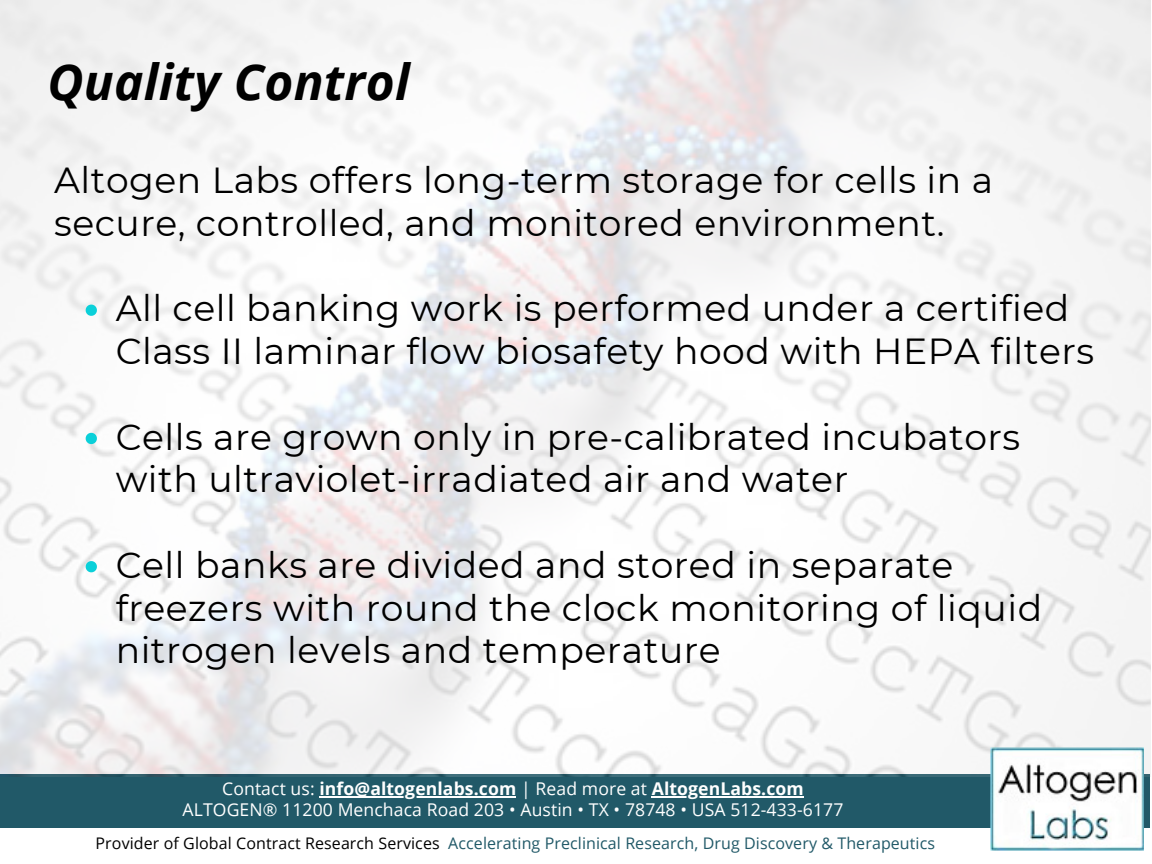
<style>
.page{position:relative;width:1152px;height:864px;background:#fff}
.page>*{position:absolute;margin:0;border:0;box-sizing:border-box;transform-origin:0 0}
.t1{font:italic 700 49.65px "Open Sans";letter-spacing:.005em;color:#000}
.t2{font:36.15px/42.8px "Montserrat";letter-spacing:.015em;color:#000}
.t3{font:17.55px/20.2px "Open Sans";letter-spacing:.005em;color:#fff;text-align:center}
.t4{font:16.05px "Open Sans";letter-spacing:.005em;color:#215968}
.s1{font-weight:700}
.s2{color:#000}
</style>
<div class="page">
<div style="left:0;top:774px;width:1150px;height:54px;background:#215968"></div>
<hr style="left:319px;top:796px;width:197px;height:2px;background:#fff">
<hr style="left:652px;top:796px;width:152px;height:2px;background:#fff">
<img style="left:0;top:0;width:1150px;height:777px">
<img style="left:989px;top:746px;width:154px;height:105px">
<svg style="left:86px;top:305px;width:11px;height:11px"></svg>
<svg style="left:86px;top:433px;width:11px;height:11px"></svg>
<svg style="left:86px;top:561px;width:11px;height:11px"></svg>
<h1 class="t1" style="left:47px;top:47px;width:364px">Quality Control</h1>
<p class="t2" style="left:54px;top:159px;width:940px">Altogen Labs offers long-term storage for cells in a secure, controlled, and monitored environment.</p>
<p class="t2" style="left:116px;top:287px;width:980px">All cell banking work is performed under a certified<br>Class II laminar flow biosafety hood with HEPA filters</p>
<p class="t2" style="left:116px;top:415px;width:906px">Cells are grown only in pre-calibrated incubators with ultraviolet-irradiated air and water</p>
<p class="t2" style="left:116px;top:544px;width:928px">Cell banks are divided and stored in separate freezers with round the clock monitoring of liquid nitrogen levels and temperature</p>
<p class="t3" style="left:183px;top:778px;width:662px">Contact us: <span class="s1">info@altogenlabs.com</span> | Read more at <span class="s1">AltogenLabs.com<br></span>ALTOGEN® 11200 Menchaca Road 203 • Austin • TX • 78748 • USA 512-433-6177</p>
<p class="t4" style="left:96px;top:831px;width:841px"><span class="s2">Provider of Global Contract Research Services</span> Accelerating Preclinical Research, Drug Discovery &amp; Therapeutics</p>
</div>
